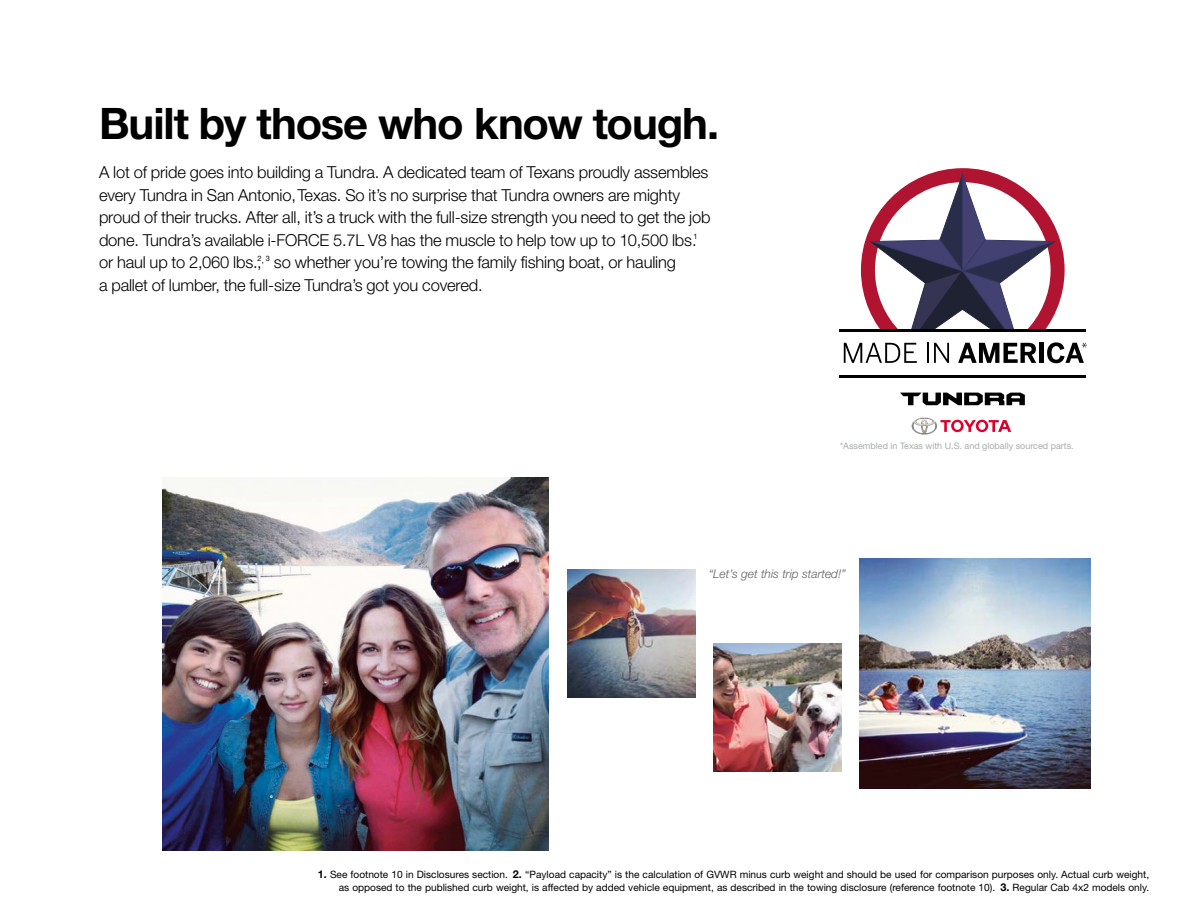
<style>
.page{position:relative;width:1188px;height:918px;background:#fff}
.page>*{position:absolute;margin:0;border:0;box-sizing:border-box;transform-origin:0 0}
.t1{font:700 43.5px "Helvetica Neue LT Std";letter-spacing:-.025em;color:#000}
.t2{font:300 16.5px/22.5px "Helvetica Neue LT Std";letter-spacing:-.01em;color:#000}
.t3{font:italic 300 12px "Helvetica Neue LT Std";color:#5f6062}
.t4{font:10.2px/12.8px "Helvetica Neue LT Std";color:#000;text-align:right}
.t5{font:9px "Helvetica Neue LT Std";color:#a9aaac}
.s1{font-weight:700;font-size:10.8px}
</style>
<div class="page">
<img style="left:713px;top:644px;width:129px;height:128px">
<img style="left:162px;top:477px;width:387px;height:374px">
<img style="left:567px;top:570px;width:128px;height:128px">
<img style="left:860px;top:558px;width:231px;height:231px">
<svg style="left:900px;top:393px;width:125px;height:12px"></svg>
<div style="left:834px;top:332px;width:258px;height:46px;background:linear-gradient(to right,#fff,#fff)"></div>
<hr style="left:840px;top:376px;width:246px;height:2px;background:#000">
<hr style="left:840px;top:330px;width:246px;height:2px;background:#000">
<svg style="left:940px;top:420px;width:71px;height:12px"></svg>
<img style="left:911px;top:417px;width:26px;height:18px">
<svg style="left:844px;top:168px;width:243px;height:204px"></svg>
<h1 class="t1" style="left:99px;top:97px;width:622px">Built by those who know tough.</h1>
<p class="t2" style="left:99px;top:161px;width:613px">A lot of pride goes into building a Tundra. A dedicated team of Texans proudly assembles every Tundra in San Antonio, Texas. So it’s no surprise that Tundra owners are mighty proud of their trucks. After all, it’s a truck with the full-size strength you need to get the job done. Tundra’s available i-FORCE 5.7L V8 has the muscle to help tow up to 10,500 lbs.<sup>1 </sup>or haul up to 2,060 lbs.,<sup>2</sup><sup>,</sup> <sup>3</sup> so whether you’re towing the family fishing boat, or hauling<br>a pallet of lumber, the full-size Tundra’s got you covered.</p>
<p class="t5" style="left:840px;top:440px;width:235px">*Assembled in Texas with U.S. and globally sourced parts.</p>
<p class="t3" style="left:709px;top:567px;width:139px">“Let’s get this trip started!”</p>
<p class="t4" style="left:318px;top:868px;width:833px"><span class="s1">1.</span> See footnote 10 in Disclosures section. <span class="s1">2.</span> “Payload capacity” is the calculation of GVWR minus curb weight and should be used for comparison purposes only. Actual curb weight, as opposed to the published curb weight, is affected by added vehicle equipment, as described in the towing disclosure (reference footnote 10). <span class="s1">3.</span> Regular Cab 4x2 models only.</p>
</div>
